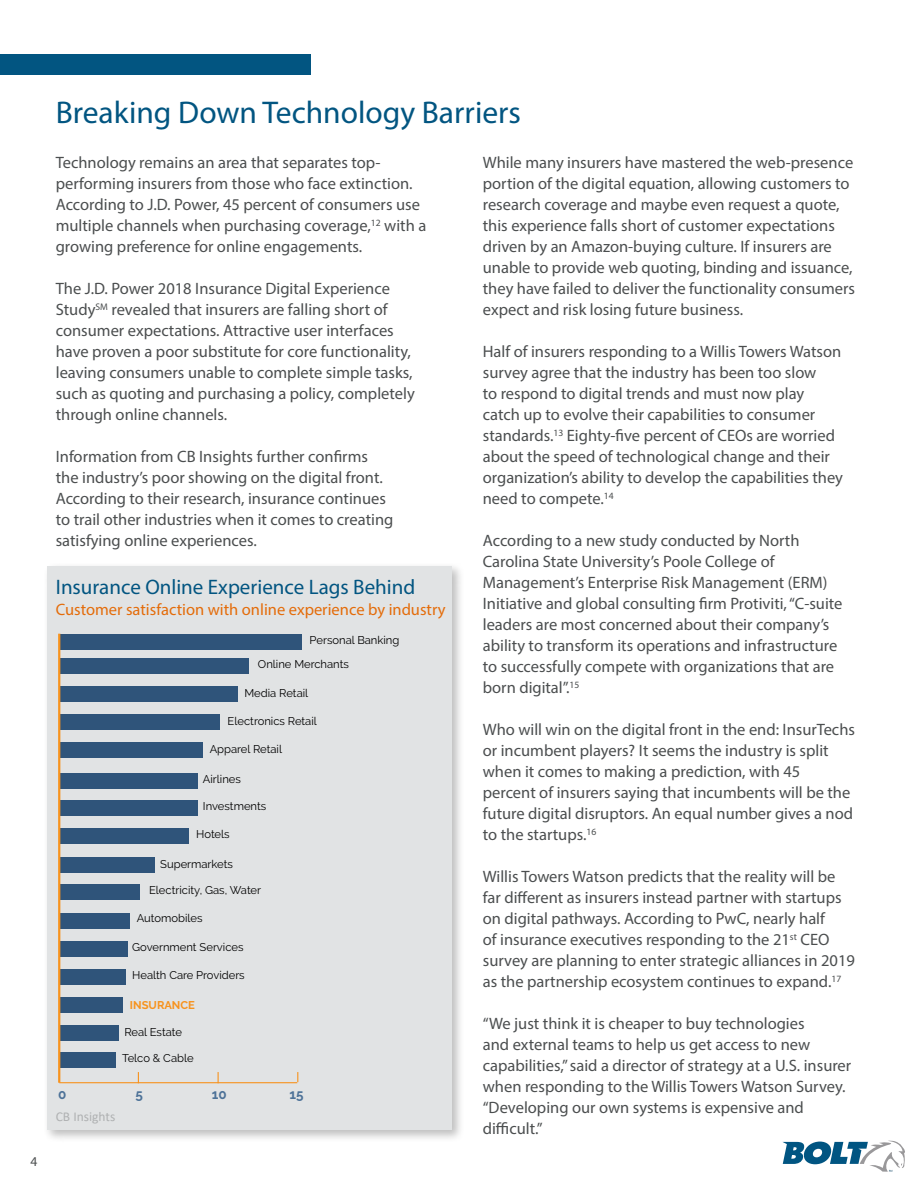
<style>
.page{position:relative;width:918px;height:1188px;background:#fff}
.page>*{position:absolute;margin:0;border:0;box-sizing:border-box;transform-origin:0 0}
.t1{font:31.5px "Myriad Pro";color:#025581}
.t2{font:21px "Myriad Pro";color:#025581}
.t3{font:16.5px/21px "Myriad Pro";color:#4b4e4f}
.t4{font:16.5px "Myriad Pro";color:#e46c0a}
.t5{font:13.5px "Calibri";color:#afb1b2}
.t6{font:700 13.5px "Raleway";color:#4d7298}
.t7{font:13.5px "Myriad Pro";color:#4b4e4f}
.t8{font:11.25px/24.8px "Raleway";color:#000}
.t9{font:700 11.25px "Raleway";color:#f7931e}
</style>
<div class="page">
<div style="left:44px;top:563px;width:421px;height:580px;background:#000;opacity:.26"></div>
<div style="left:47px;top:566px;width:405px;height:564px;background:#e1e3e4"></div>
<div style="left:0;top:54px;width:310px;height:20px;background:#025581"></div>
<div style="left:59px;top:634px;width:243px;height:15px;background:#2f547a"></div>
<div style="left:59px;top:658px;width:190px;height:16px;background:#2f547a"></div>
<div style="left:59px;top:686px;width:179px;height:16px;background:#2f547a"></div>
<div style="left:59px;top:715px;width:161px;height:15px;background:#2f547a"></div>
<div style="left:59px;top:743px;width:144px;height:15px;background:#2f547a"></div>
<div style="left:59px;top:773px;width:138px;height:16px;background:#2f547a"></div>
<div style="left:59px;top:800px;width:138px;height:16px;background:#2f547a"></div>
<div style="left:59px;top:857px;width:96px;height:16px;background:#2f547a"></div>
<div style="left:59px;top:828px;width:129px;height:16px;background:#2f547a"></div>
<div style="left:59px;top:884px;width:81px;height:16px;background:#2f547a"></div>
<div style="left:59px;top:913px;width:71px;height:16px;background:#2f547a"></div>
<div style="left:59px;top:941px;width:69px;height:16px;background:#2f547a"></div>
<div style="left:59px;top:969px;width:66px;height:16px;background:#2f547a"></div>
<div style="left:59px;top:997px;width:64px;height:16px;background:#2f547a"></div>
<div style="left:59px;top:1025px;width:60px;height:16px;background:#2f547a"></div>
<div style="left:59px;top:1052px;width:56px;height:16px;background:#2f547a"></div>
<hr style="left:59px;top:1082px;width:238px;height:1px;background:#f7931e">
<hr style="left:58px;top:634px;width:2px;height:449px;background:#f7931e">
<svg style="left:782px;top:1141px;width:123px;height:31px"></svg>
<p class="t7" style="left:30px;top:1153px;width:8px">4</p>
<h1 class="t1" style="left:56px;top:93px;width:467px">Breaking Down Technology Barriers</h1>
<p class="t3" style="left:56px;top:152px;width:372px">Technology remains an area that separates top&shy;performing insurers from those who face extinction.<br>According to J.D. Power, 45 percent of consumers use multiple channels when purchasing coverage,<sup>12</sup> with a growing preference for online engagements.</p>
<p class="t3" style="left:56px;top:278px;width:361px">The J.D. Power 2018 Insurance Digital Experience Study<sup>SM</sup> revealed that insurers are falling short of consumer expectations. Attractive user interfaces have proven a poor substitute for core functionality, leaving consumers unable to complete simple tasks, such as quoting and purchasing a policy, completely through online channels.</p>
<p class="t3" style="left:56px;top:446px;width:339px">Information from CB Insights further confirms the industry’s poor showing on the digital front.<br>According to their research, insurance continues to trail other industries when it comes to creating satisfying online experiences.</p>
<p class="t2" style="left:56px;top:574px;width:361px">Insurance Online Experience Lags Behind</p>
<p class="t4" style="left:56px;top:599px;width:391px">Customer satisfaction with online experience by industry</p>
<p class="t8" style="left:258px;top:627px;width:143px;text-indent:52px">Personal Banking<br>Online Merchants</p>
<p class="t8" style="left:244px;top:680px;width:65px">Media Retail</p>
<p class="t8" style="left:228px;top:708px;width:91px">Electronics Retail</p>
<p class="t8" style="left:210px;top:736px;width:74px">Apparel Retail</p>
<p class="t8" style="left:203px;top:767px;width:40px">Airlines</p>
<p class="t8" style="left:203px;top:794px;width:65px">Investments</p>
<p class="t8" style="left:196px;top:822px;width:35px">Hotels</p>
<p class="t8" style="left:160px;top:852px;width:74px">Supermarkets</p>
<p class="t8" style="left:149px;top:878px;width:114px">Electricity, Gas, Water</p>
<p class="t8" style="left:137px;top:906px;width:67px">Automobiles</p>
<p class="t8" style="left:132px;top:935px;width:113px">Government Services</p>
<p class="t8" style="left:132px;top:963px;width:114px">Health Care Providers</p>
<p class="t9" style="left:130px;top:998px;width:66px">INSURANCE</p>
<p class="t8" style="left:124px;top:1019px;width:59px">Real Estate</p>
<p class="t8" style="left:122px;top:1046px;width:73px">Telco &amp; Cable</p>
<p class="t6" style="left:58px;top:1087px;width:10px">0</p>
<p class="t6" style="left:136px;top:1087px;width:9px">5</p>
<p class="t6" style="left:212px;top:1087px;width:16px">10</p>
<p class="t6" style="left:289px;top:1087px;width:16px">15</p>
<p class="t5" style="left:56px;top:1107px;width:61px">CB Insights</p>
<p class="t3" style="left:483px;top:152px;width:374px">While many insurers have mastered the web-presence portion of the digital equation, allowing customers to research coverage and maybe even request a quote, this experience falls short of customer expectations driven by an Amazon-buying culture. If insurers are unable to provide web quoting, binding and issuance, they have failed to deliver the functionality consumers expect and risk losing future business.</p>
<p class="t3" style="left:483px;top:341px;width:362px">Half of insurers responding to a Willis Towers Watson survey agree that the industry has been too slow<br>to respond to digital trends and must now play catch up to evolve their capabilities to consumer standards.<sup>13</sup> Eighty-five percent of CEOs are worried about the speed of technological change and their organization’s ability to develop the capabilities they need to compete.<sup>14</sup></p>
<p class="t3" style="left:483px;top:530px;width:361px">According to a new study conducted by North Carolina State University’s Poole College of Management’s Enterprise Risk Management (ERM)<br>Initiative and global consulting firm Protiviti, “C-suite leaders are most concerned about their company’s ability to transform its operations and infrastructure to successfully compete with organizations that are born digital”.<sup>15</sup></p>
<p class="t3" style="left:483px;top:719px;width:374px">Who will win on the digital front in the end: InsurTechs or incumbent players? It seems the industry is split when it comes to making a prediction, with 45 percent of insurers saying that incumbents will be the future digital disruptors. An equal number gives a nod to the startups.<sup>16</sup></p>
<p class="t3" style="left:483px;top:866px;width:374px">Willis Towers Watson predicts that the reality will be far different as insurers instead partner with startups on digital pathways. According to PwC, nearly half<br>of insurance executives responding to the 21<sup>st</sup> CEO survey are planning to enter strategic alliances in 2019 as the partnership ecosystem continues to expand.<sup>17</sup></p>
<p class="t3" style="left:483px;top:1013px;width:370px">“We just think it is cheaper to buy technologies<br>and external teams to help us get access to new capabilities,” said a director of strategy at a U.S. insurer when responding to the Willis Towers Watson Survey. “Developing our own systems is expensive and difficult.”</p>
</div>
